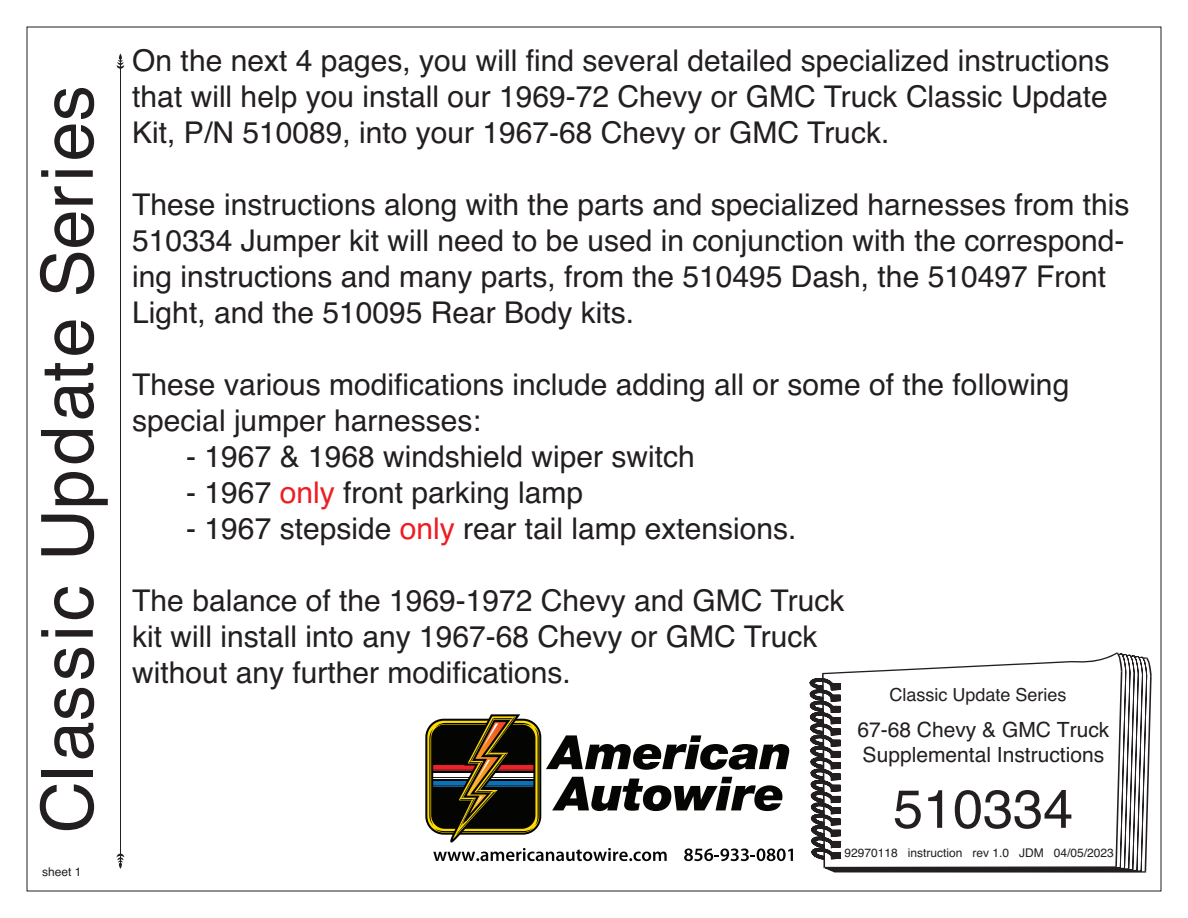
<style>
.page{position:relative;width:1188px;height:918px;background:#fff}
.page>*{position:absolute;margin:0;border:0;box-sizing:border-box;transform-origin:0 0}
.t1{font:72px "Helvetica";letter-spacing:.055em;color:#231f20}
.t2{font:54px "Helvetica";color:#231f20}
.t3{font:30px/36px "Helvetica";color:#231f20}
.t4{font:21px/25.2px "Helvetica";color:#231f20}
.t5{font:18px "Helvetica";color:#231f20}
.t6{font:12px "Helvetica";color:#231f20}
.s1{color:#ee1d23}
</style>
<div class="page">
<svg style="left:117px;top:54px;width:7px;height:15px"></svg>
<hr style="left:120px;top:57px;width:1px;height:809px;background:#231f20">
<svg style="left:117px;top:854px;width:7px;height:15px"></svg>
<svg style="left:810px;top:653px;width:342px;height:220px"></svg>
<svg style="left:425px;top:714px;width:368px;height:147px"></svg>
<h1 class="t1" style="left:12px;top:833px;width:749px;rotate:-90deg">Classic Update Series</h1>
<p class="t6" style="left:42px;top:863px;width:41px">sheet 1</p>
<p class="t3" style="left:132px;top:43px;width:979px;text-align:justify">On the next 4 pages, you will find several detailed specialized instructions that will help you install our 1969-72 Chevy or GMC Truck Classic Update Kit, P/N 510089, into your 1967-68 Chevy or GMC Truck.</p>
<p class="t3" style="left:132px;top:187px;width:999px">These instructions along with the parts and specialized harnesses from this 510334 Jumper kit will need to be used in conjunction with the correspond&shy;ing instructions and many parts, from the 510495 Dash, the 510497 Front Light, and the 510095 Rear Body kits.</p>
<p class="t3" style="left:132px;top:367px;width:939px">These various modifications include adding all or some of the following special jumper harnesses:</p>
<p class="t3" style="left:186px;top:439px;width:510px">- 1967 &amp; 1968 windshield wiper switch</p>
<p class="t3" style="left:186px;top:475px;width:398px">- 1967 <span class="s1">only</span> front parking lamp</p>
<p class="t3" style="left:186px;top:511px;width:612px">- 1967 stepside <span class="s1">only</span> rear tail lamp extensions.</p>
<p class="t3" style="left:132px;top:583px;width:714px">The balance of the 1969-1972 Chevy and GMC Truck kit will install into any 1967-68 Chevy or GMC Truck without any further modifications.</p>
<p class="t5" style="left:889px;top:680px;width:179px">Classic Update Series</p>
<p class="t4" style="left:857px;top:718px;width:254px">67-68 Chevy &amp; GMC Truck<br>Supplemental Instructions</p>
<h2 class="t2" style="left:893px;top:767px;width:182px">510334</h2>
<p class="t6" style="left:844px;top:844px;width:271px">92970118 instruction rev 1.0 JDM 04/05/2023</p>
</div>
